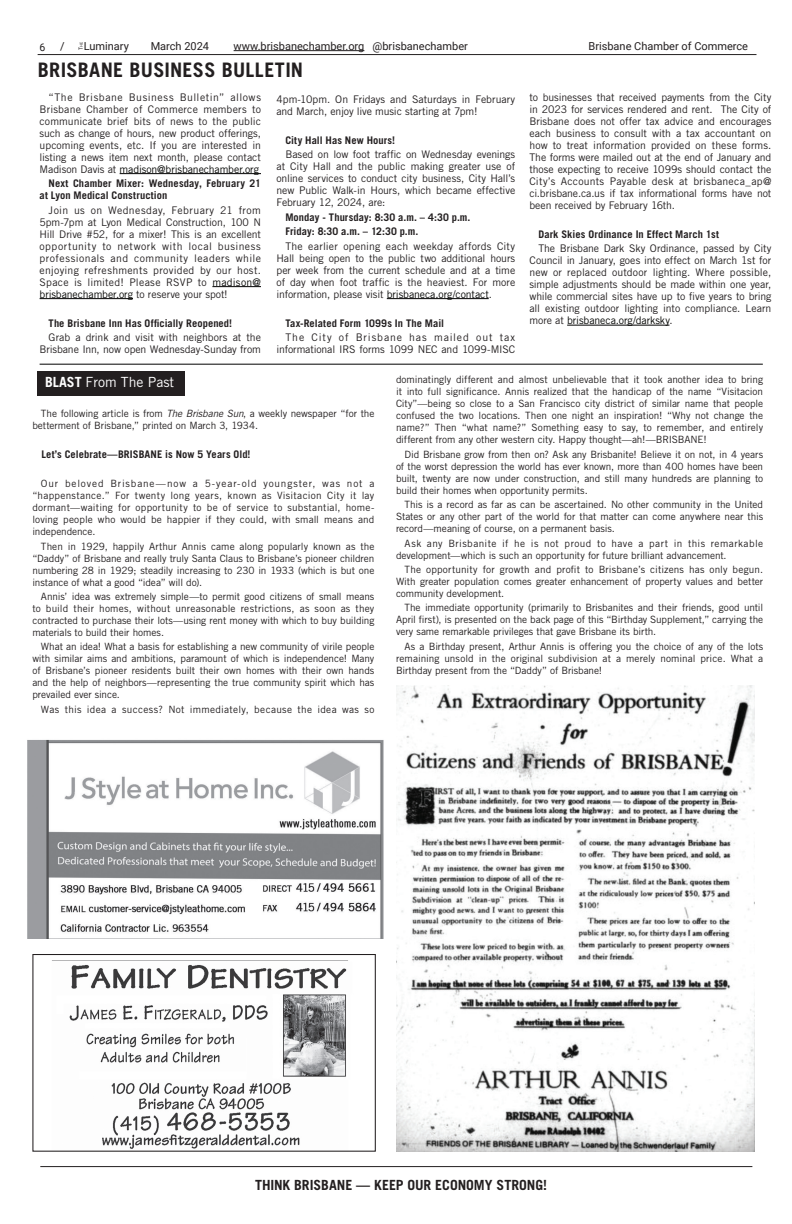
<style>
.page{position:relative;width:792px;height:1224px;background:#fff}
.page>*{position:absolute;margin:0;border:0;box-sizing:border-box;transform-origin:0 0}
.t1{font:700 20px "Trade Gothic LT Std";letter-spacing:.015em;color:#231f20}
.t2{font:700 14px "Trade Gothic LT Std";letter-spacing:-.005em;color:#231f20}
.t3{font:14px "Trade Gothic LT Std";color:#fff}
.t4{font:11px "Roboto";color:#231f20}
.t5{font:10.5px/12px "Trade Gothic LT Std";letter-spacing:-.01em;color:#231f20;text-align:justify}
.t6{font:700 10.5px/12px "Trade Gothic LT Std";letter-spacing:.005em;color:#231f20}
.t7{font:10.5px "Roboto";color:#231f20}
.t8{font:10px/12px "Trade Gothic LT Std";letter-spacing:-.005em;color:#231f20;text-align:justify}
.t9{font:10px "Trade Gothic LT Std";letter-spacing:.03em;color:#231f20}
.s1{color:#040503}
.s2{font-weight:700}
.s3{font-style:italic}
</style>
<div class="page">
<hr style="left:38px;top:54px;width:719px;height:1px;background:#231f20">
<hr style="left:234px;top:50px;width:130px;height:1px;background:#231f20">
<hr style="left:40px;top:1166px;width:712px;height:1px;background:#231f20">
<hr style="left:120px;top:173px;width:141px;height:1px;background:#000">
<hr style="left:212px;top:286px;width:49px;height:1px;background:#000">
<hr style="left:40px;top:298px;width:93px;height:1px;background:#000">
<hr style="left:387px;top:298px;width:102px;height:1px;background:#000">
<hr style="left:40px;top:364px;width:723px;height:1px;background:#000">
<hr style="left:567px;top:325px;width:102px;height:1px;background:#000">
<div style="left:37px;top:371px;width:148px;height:24px;background:#231f20"></div>
<img style="left:52px;top:960px;width:296px;height:189px">
<div style="left:32px;top:954px;width:344px;height:198px;border:1px solid #231f20"></div>
<img style="left:27px;top:739px;width:357px;height:200px">
<img style="left:396px;top:686px;width:359px;height:466px">
<p class="t7" style="left:39px;top:40px;width:7px">6</p>
<p class="t4" style="left:234px;top:38px;width:236px">www.brisbanechamber.org @brisbanechamber</p>
<p class="t4" style="left:589px;top:39px;width:161px">Brisbane Chamber of Commerce</p>
<p class="t4" style="left:60px;top:38px;width:6px">/</p>
<p class="t4" style="left:84px;top:38px;width:47px">Luminary</p>
<p class="t4" style="left:151px;top:38px;width:60px">March 2024</p>
<h1 class="t1" style="left:38px;top:58px;width:267px">BRISBANE BUSINESS BULLETIN</h1>
<p class="t5" style="left:276px;top:93px;width:240px">4pm-10pm. On Fridays and Saturdays in February and March, enjoy live music starting at 7pm!</p>
<p class="t6" style="left:285px;top:134px;width:111px">City Hall Has New Hours!</p>
<p class="t5" style="left:276px;top:148px;width:240px;text-indent:9px">Based on low foot traffic on Wednesday evenings at City Hall and the public making greater use of online services to conduct city business, City Hall’s new Public Walk-in Hours, which became effective February 12, 2024, are:</p>
<p class="t6" style="left:285px;top:209px;width:186px;line-height:14.5px">Monday - Thursday: 8:30 a.m. – 4:30 p.m.<br>Friday: 8:30 a.m. – 12:30 p.m.</p>
<p class="t5" style="left:276px;top:240px;width:240px;text-indent:9px">The earlier opening each weekday affords City Hall being open to the public two additional hours per week from the current schedule and at a time of day when foot traffic is the heaviest. For more information, please visit <span class="s1">brisbaneca.org/contact</span>.</p>
<p class="t6" style="left:285px;top:317px;width:160px">Tax-Related Form 1099s In The Mail</p>
<p class="t5" style="left:276px;top:331px;width:240px;text-align:right">The City of Brisbane has mailed out tax informational IRS forms 1099 NEC and 1099-MISC</p>
<p class="t5" style="left:40px;top:91px;width:223px;text-indent:9px">“The Brisbane Business Bulletin” allows Brisbane Chamber of Commerce members to communicate brief bits of news to the public such as change of hours, new product offerings, upcoming events, etc. If you are interested in listing a news item next month, please contact Madison Davis at <span class="s1">madison@brisbanechamber.org</span></p>
<p class="t6" style="left:40px;top:177px;width:223px;text-indent:9px">Next Chamber Mixer: Wednesday, February 21 at Lyon Medical Construction</p>
<p class="t5" style="left:40px;top:204px;width:223px;text-indent:9px">Join us on Wednesday, February 21 from 5pm-7pm at Lyon Medical Construction, 100 N Hill Drive #52, for a mixer! This is an excellent opportunity to network with local business professionals and community leaders while enjoying refreshments provided by our host.<br>Space is limited! Please RSVP to <span class="s1">madison@ brisbanechamber.org</span> to reserve your spot!</p>
<p class="t6" style="left:49px;top:317px;width:185px">The Brisbane Inn Has Officially Reopened!</p>
<p class="t5" style="left:40px;top:331px;width:223px;text-align:right">Grab a drink and visit with neighbors at the<br>Brisbane Inn, now open Wednesday-Sunday from</p>
<p class="t5" style="left:529px;top:91px;width:243px">to businesses that received payments from the City in 2023 for services rendered and rent. The City of Brisbane does not offer tax advice and encourages each business to consult with a tax accountant on how to treat information provided on these forms.<br>The forms were mailed out at the end of January and those expecting to receive 1099s should contact the City’s Accounts Payable desk at brisbaneca_ap@ ci.brisbane.ca.us if tax informational forms have not been received by February 16th.</p>
<p class="t6" style="left:538px;top:228px;width:182px">Dark Skies Ordinance In Effect March 1st</p>
<p class="t5" style="left:529px;top:242px;width:243px;text-indent:9px">The Brisbane Dark Sky Ordinance, passed by City Council in January, goes into effect on March 1st for new or replaced outdoor lighting. Where possible, simple adjustments should be made within one year, while commercial sites have up to five years to bring all existing outdoor lighting into compliance. Learn more at <span class="s1">brisbaneca.org/darksky</span>.</p>
<h2 class="t3" style="left:45px;top:374px;width:131px"><span class="s2">BLAST</span> From The Past</h2>
<p class="t8" style="left:396px;top:374px;width:369px">dominatingly different and almost unbelievable that it took another idea to bring it into full significance. Annis realized that the handicap of the name “Visitacion City”—being so close to a San Francisco city district of similar name that people confused the two locations. Then one night an inspiration! “Why not change the name?” Then “what name?” Something easy to say, to remember, and entirely different from any other western city. Happy thought—ah!—BRISBANE!</p>
<p class="t8" style="left:396px;top:448px;width:369px;text-indent:9px">Did Brisbane grow from then on? Ask any Brisbanite! Believe it on not, in 4 years of the worst depression the world has ever known, more than 400 homes have been built, twenty are now under construction, and still many hundreds are planning to build their homes when opportunity permits.</p>
<p class="t8" style="left:396px;top:499px;width:369px;text-indent:9px">This is a record as far as can be ascertained. No other community in the United States or any other part of the world for that matter can come anywhere near this record—meaning of course, on a permanent basis.</p>
<p class="t8" style="left:396px;top:537px;width:369px;text-indent:9px">Ask any Brisbanite if he is not proud to have a part in this remarkable development—which is such an opportunity for future brilliant advancement.</p>
<p class="t8" style="left:396px;top:563px;width:369px;text-indent:9px">The opportunity for growth and profit to Brisbane’s citizens has only begun.<br>With greater population comes greater enhancement of property values and better community development.</p>
<p class="t8" style="left:396px;top:602px;width:369px;text-indent:9px">The immediate opportunity (primarily to Brisbanites and their friends, good until April first), is presented on the back page of this “Birthday Supplement,” carrying the very same remarkable privileges that gave Brisbane its birth.</p>
<p class="t8" style="left:396px;top:640px;width:369px;text-indent:9px">As a Birthday present, Arthur Annis is offering you the choice of any of the lots remaining unsold in the original subdivision at a merely nominal price. What a Birthday present from the “Daddy” of Brisbane!</p>
<p class="t8" style="left:32px;top:408px;width:343px;text-indent:9px">The following article is from <span class="s3">The Brisbane Sun</span>, a weekly newspaper “for the betterment of Brisbane,” printed on March 3, 1934.</p>
<p class="t6" style="left:41px;top:448px;width:211px">Let’s Celebrate—BRISBANE is Now 5 Years Old!</p>
<p class="t8" style="left:32px;top:477px;width:344px;text-indent:9px">Our beloved Brisbane—now a 5-year-old youngster, was not a “happenstance.” For twenty long years, known as Visitacion City it lay dormant—waiting for opportunity to be of service to substantial, home&shy;loving people who would be happier if they could, with small means and independence.</p>
<p class="t8" style="left:32px;top:540px;width:344px;text-indent:9px">Then in 1929, happily Arthur Annis came along popularly known as the “Daddy” of Brisbane and really truly Santa Claus to Brisbane’s pioneer children numbering 28 in 1929; steadily increasing to 230 in 1933 (which is but one instance of what a good “idea” will do).</p>
<p class="t8" style="left:32px;top:590px;width:344px;text-indent:9px">Annis’ idea was extremely simple—to permit good citizens of small means to build their homes, without unreasonable restrictions, as soon as they contracted to purchase their lots—using rent money with which to buy building materials to build their homes.</p>
<p class="t8" style="left:32px;top:641px;width:344px;text-indent:9px">What an idea! What a basis for establishing a new community of virile people with similar aims and ambitions, paramount of which is independence! Many of Brisbane’s pioneer residents built their own homes with their own hands and the help of neighbors—representing the true community spirit which has prevailed ever since.</p>
<p class="t9" style="left:41px;top:703px;width:335px">Was this idea a success? Not immediately, because the idea was so</p>
<h2 class="t2" style="left:255px;top:1176px;width:293px">THINK BRISBANE — KEEP OUR ECONOMY STRONG!</h2>
</div>
